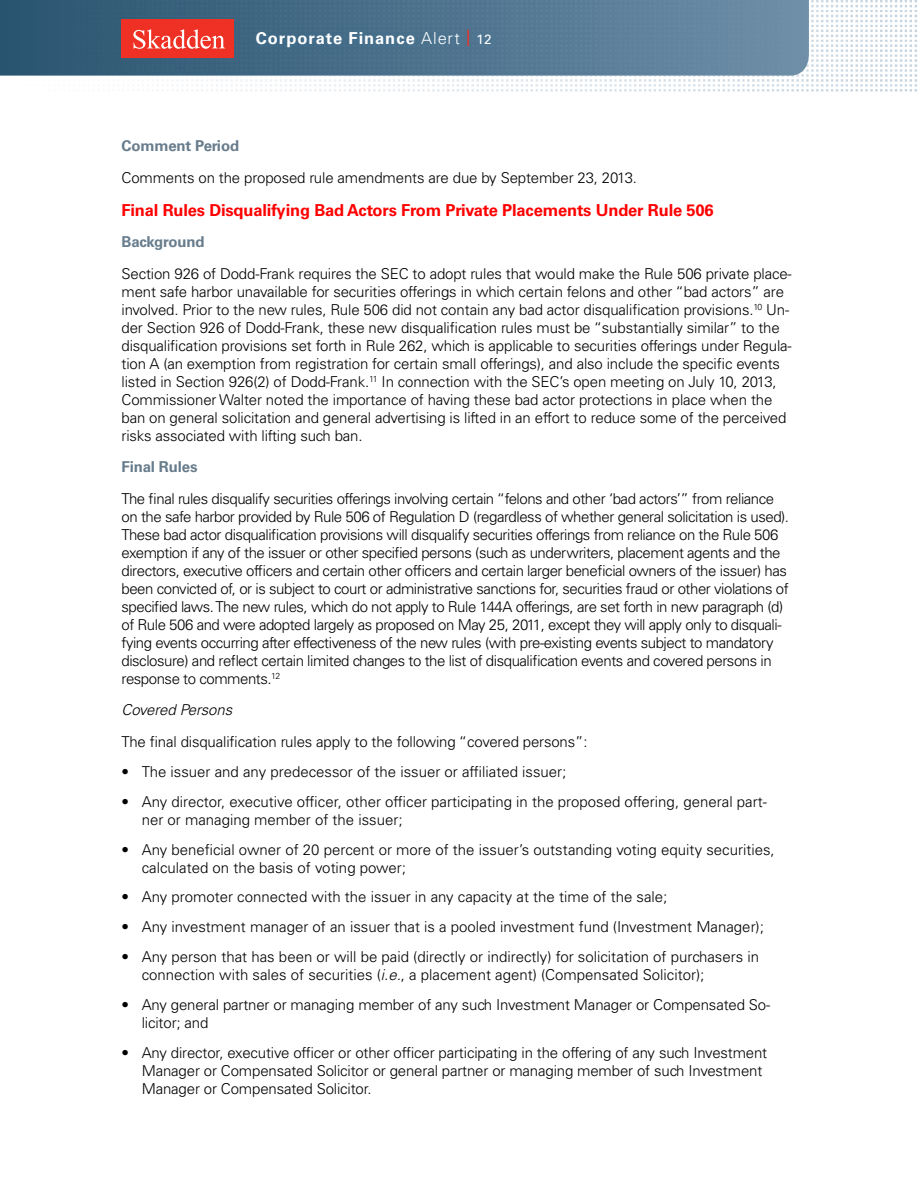
<style>
.page{position:relative;width:918px;height:1188px;background:#fff}
.page>*{position:absolute;margin:0;border:0;box-sizing:border-box;transform-origin:0 0}
.t1{font:700 16.5px "Univers LT Std";letter-spacing:-.01em;color:#f00}
.t2{font:700 16.5px "Univers LT Std";letter-spacing:.055em;color:#fff}
.t3{font:300 15px/18px "Univers LT Std";letter-spacing:-.01em;color:#000}
.t4{font:300 15px/18px "Univers LT Std";letter-spacing:-.03em;color:#000}
.t5{font:700 15px "Univers LT Std";letter-spacing:-.01em;color:#677c8c}
.t6{font:italic 300 15px "Univers LT Std";letter-spacing:-.01em;color:#000}
.s1{font-weight:300}
.s2{font-weight:400;color:#ee3124}
.s3{font-weight:400;font-size:13.5px}
.s4{font-style:italic}
</style>
<div class="page">
<img style="left:0;top:0;width:917px;height:92px">
<div style="left:250px;top:24px;width:249px;height:31px;background:#476e8a"></div>
<div style="left:122px;top:20px;width:112px;height:38px;background:#ee3124"></div>
<svg style="left:133px;top:29px;width:92px;height:20px"></svg>
<p class="t2" style="left:256px;top:28px;width:237px">Corporate Finance <span class="s1">Alert</span> <span class="s2">|</span> <span class="s3">12</span></p>
<p class="t5" style="left:121px;top:137px;width:119px">Comment Period</p>
<p class="t3" style="left:121px;top:168px;width:517px">Comments on the proposed rule amendments are due by September 23, 2013.</p>
<p class="t1" style="left:121px;top:200px;width:594px">Final Rules Disqualifying Bad Actors From Private Placements Under Rule 506</p>
<p class="t5" style="left:121px;top:233px;width:85px">Background</p>
<p class="t3" style="left:121px;top:265px;width:672px">Section 926 of Dodd-Frank requires the SEC to adopt rules that would make the Rule 506 private place&shy;ment safe harbor unavailable for securities offerings in which certain felons and other “bad actors” are involved. Prior to the new rules, Rule 506 did not contain any bad actor disqualification provisions.<sup>10</sup> Un&shy;der Section 926 of Dodd-Frank, these new disqualification rules must be “substantially similar” to the disqualification provisions set forth in Rule 262, which is applicable to securities offerings under Regula&shy;tion A (an exemption from registration for certain small offerings), and also include the specific events listed in Section 926(2) of Dodd-Frank.<sup>11</sup> In connection with the SEC’s open meeting on July 10, 2013, Commissioner Walter noted the importance of having these bad actor protections in place when the ban on general solicitation and general advertising is lifted in an effort to reduce some of the perceived risks associated with lifting such ban.</p>
<p class="t5" style="left:122px;top:458px;width:78px">Final Rules</p>
<p class="t4" style="left:122px;top:490px;width:669px">The final rules disqualify securities offerings involving certain “felons and other ‘bad actors’” from reliance on the safe harbor provided by Rule 506 of Regulation D (regardless of whether general solicitation is used).<br>These bad actor disqualification provisions will disqualify securities offerings from reliance on the Rule 506 exemption if any of the issuer or other specified persons (such as underwriters, placement agents and the directors, executive officers and certain other officers and certain larger beneficial owners of the issuer) has been convicted of, or is subject to court or administrative sanctions for, securities fraud or other violations of specified laws. The new rules, which do not apply to Rule 144A offerings, are set forth in new paragraph (d) of Rule 506 and were adopted largely as proposed on May 25, 2011, except they will apply only to disquali&shy;fying events occurring after effectiveness of the new rules (with pre-existing events subject to mandatory disclosure) and reflect certain limited changes to the list of disqualification events and covered persons in response to comments.<sup>12</sup></p>
<p class="t6" style="left:121px;top:701px;width:112px">Covered Persons</p>
<p class="t3" style="left:121px;top:733px;width:468px">The final disqualification rules apply to the following “covered persons”:</p>
<p class="t3" style="left:121px;top:762px;width:446px">• The issuer and any predecessor of the issuer or affiliated issuer;</p>
<p class="t3" style="left:142px;top:792px;width:627px;text-indent:-20px">• Any director, executive officer, other officer participating in the proposed offering, general part&shy;ner or managing member of the issuer;</p>
<p class="t3" style="left:142px;top:840px;width:635px;text-indent:-20px">• Any beneficial owner of 20 percent or more of the issuer’s outstanding voting equity securities, calculated on the basis of voting power;</p>
<p class="t3" style="left:121px;top:888px;width:547px">• Any promoter connected with the issuer in any capacity at the time of the sale;</p>
<p class="t3" style="left:121px;top:918px;width:644px">• Any investment manager of an issuer that is a pooled investment fund (Investment Manager);</p>
<p class="t3" style="left:142px;top:948px;width:619px;text-indent:-20px">• Any person that has been or will be paid (directly or indirectly) for solicitation of purchasers in connection with sales of securities (<span class="s4">i.e.</span>, a placement agent) (Compensated Solicitor);</p>
<p class="t3" style="left:142px;top:996px;width:630px;text-indent:-20px">• Any general partner or managing member of any such Investment Manager or Compensated So&shy;licitor; and</p>
<p class="t3" style="left:142px;top:1044px;width:627px;text-indent:-20px">• Any director, executive officer or other officer participating in the offering of any such Investment<br>Manager or Compensated Solicitor or general partner or managing member of such Investment<br>Manager or Compensated Solicitor.</p>
</div>
